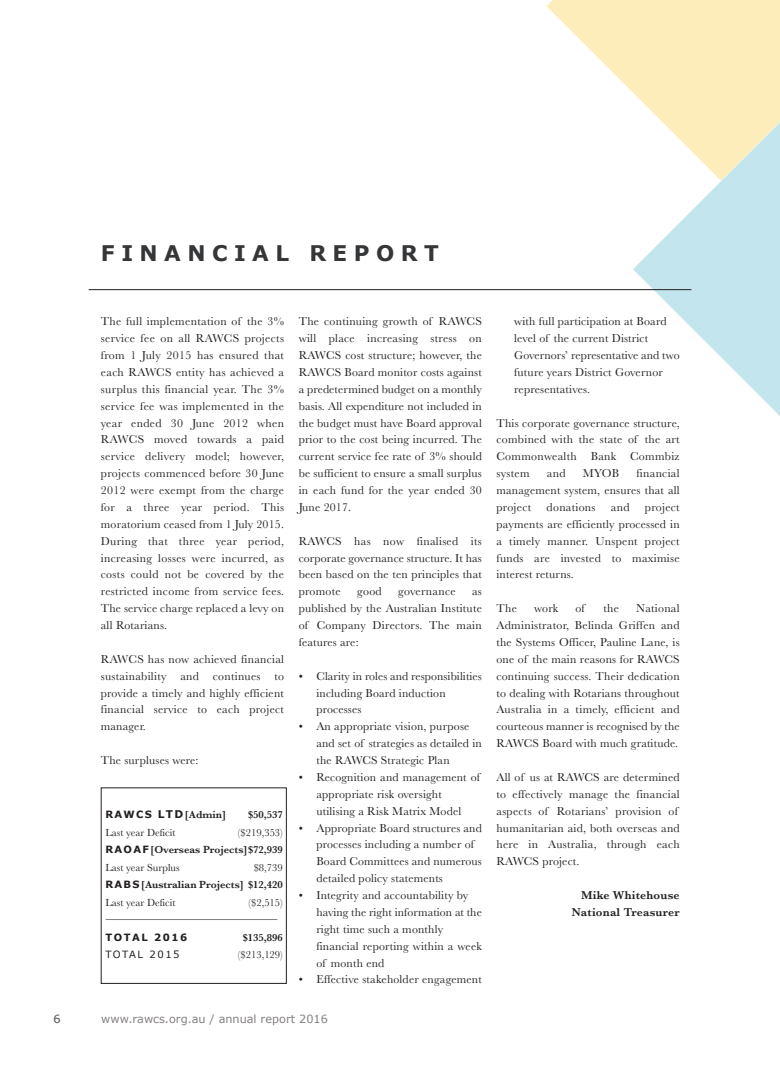
<style>
.page{position:relative;width:780px;height:1088px;background:#fff}
.page>*{position:absolute;margin:0;border:0;box-sizing:border-box;transform-origin:0 0}
.t1{font:700 21.5px "Verdana";letter-spacing:.3em;color:#353638}
.t2{font:11.88px/16.9px "Baskerville";letter-spacing:.015em;color:#231f20;text-align:justify}
.t3{font:600 11.88px/16.9px "Baskerville";letter-spacing:.015em;color:#231f20;text-align:right}
.t4{font:11.25px "Verdana";color:#858081}
.t5{font:11.25px "Verdana";color:#4b484a}
.t6{font:10.62px/17.5px "Baskerville";color:#231f20;text-align:justify}
.t7{font:600 10.62px/17.5px "Baskerville";color:#231f20;text-align:justify}
.t8{font:700 10px "Verdana";letter-spacing:.15em;color:#231f20}
.t9{font:10px "Verdana";letter-spacing:.15em;color:#231f20}
.s1{font-family:"Verdana";font-weight:700;font-size:10px}
.s2{font-family:"Verdana";font-weight:700}
.s3{font-weight:600}
.s4{font-weight:400}
</style>
<div class="page">
<svg style="left:546px;top:0;width:234px;height:94px;fill:#fdedbb"></svg>
<svg style="left:633px;top:94px;width:147px;height:322px"></svg>
<hr style="left:89px;top:289px;width:602px;height:1px;background:#231f20">
<div style="left:101px;top:787px;width:186px;height:197px;border:1px solid #231f20"></div>
<hr style="left:106px;top:919px;width:171px;height:1px;background:#858081">
<h1 class="t1" style="left:101px;top:240px;width:339px">FINANCIAL REPORT</h1>
<p class="t2" style="left:101px;top:313px;width:185px">The full implementation of the 3% service fee on all RAWCS projects from 1 July 2015 has ensured that each RAWCS entity has achieved a surplus this financial year. The 3% service fee was implemented in the year ended 30 June 2012 when RAWCS moved towards a paid service delivery model; however, projects commenced before 30 June 2012 were exempt from the charge for a three year period. This moratorium ceased from 1 July 2015.<br>During that three year period, increasing losses were incurred, as costs could not be covered by the restricted income from service fees.<br>The service charge replaced a levy on all Rotarians.</p>
<p class="t2" style="left:101px;top:650px;width:185px">RAWCS has now achieved financial sustainability and continues to provide a timely and highly efficient financial service to each project manager.</p>
<p class="t2" style="left:101px;top:752px;width:99px">The surpluses were:</p>
<p class="t7" style="left:106px;top:806px;width:122px"><span class="s1">RAWCS</span> <span class="s2">LTD</span>[Admin]</p>
<p class="t7" style="left:248px;top:806px;width:36px">$50,537</p>
<p class="t6" style="left:105px;top:824px;width:71px">Last year Deficit</p>
<p class="t6" style="left:106px;top:824px;width:179px;text-indent:132px">($219,353)<br><span class="s1">RAOAF</span><span class="s3">[Overseas Projects]$72,939<br></span>Last year Surplus</p>
<p class="t7" style="left:105px;top:859px;width:179px;text-indent:148px"><span class="s4">$8,739<br></span><span class="s1">RABS</span>[Australian Projects] $12,420<br><span class="s4">Last year Deficit</span></p>
<p class="t6" style="left:248px;top:894px;width:36px">($2,515)</p>
<p class="t8" style="left:106px;top:931px;width:83px">TOTAL 2016</p>
<p class="t7" style="left:243px;top:929px;width:42px">$135,896</p>
<p class="t9" style="left:106px;top:948px;width:75px">TOTAL 2015</p>
<p class="t6" style="left:238px;top:946px;width:46px">($213,129)</p>
<p class="t2" style="left:298px;top:313px;width:185px">The continuing growth of RAWCS will place increasing stress on RAWCS cost structure; however, the RAWCS Board monitor costs against a predetermined budget on a monthly basis. All expenditure not included in the budget must have Board approval prior to the cost being incurred. The current service fee rate of 3% should be sufficient to ensure a small surplus in each fund for the year ended 30<br>June 2017.</p>
<p class="t2" style="left:298px;top:532px;width:185px">RAWCS has now finalised its corporate governance structure. It has been based on the ten principles that promote</p>
<p class="t2" style="left:357px;top:583px;width:26px">good</p>
<p class="t2" style="left:398px;top:583px;width:59px">governance</p>
<p class="t2" style="left:298px;top:583px;width:185px;text-indent:173px">as published by the Australian Institute of Company Directors. The main features are:</p>
<p class="t2" style="left:316px;top:667px;width:167px;text-align:left;text-indent:-18px">• Clarity in roles and responsibilities including Board induction processes</p>
<p class="t2" style="left:316px;top:718px;width:167px;text-align:left;text-indent:-18px">• An appropriate vision, purpose and set of strategies as detailed in the RAWCS Strategic Plan</p>
<p class="t2" style="left:316px;top:769px;width:165px;text-align:left;text-indent:-18px">• Recognition and management of appropriate risk oversight utilising a Risk Matrix Model</p>
<p class="t2" style="left:316px;top:819px;width:167px;text-align:left;text-indent:-18px">• Appropriate Board structures and processes including a number of<br>Board Committees and numerous detailed policy statements</p>
<p class="t2" style="left:316px;top:887px;width:167px;text-align:left;text-indent:-18px">• Integrity and accountability by having the right information at the right time such a monthly financial reporting within a week of month end</p>
<p class="t2" style="left:298px;top:971px;width:185px">• Effective stakeholder engagement</p>
<p class="t5" style="left:54px;top:1011px;width:9px">6</p>
<p class="t4" style="left:101px;top:1011px;width:228px">www.rawcs.org.au / annual report 2016</p>
<p class="t2" style="left:514px;top:313px;width:167px;text-align:left">with full participation at Board level of the current District<br>Governors’ representative and two future years District Governor representatives.</p>
<p class="t2" style="left:496px;top:414px;width:185px">This corporate governance structure, combined with the state of the art Commonwealth Bank Commbiz system</p>
<p class="t2" style="left:547px;top:465px;width:20px">and</p>
<p class="t2" style="left:583px;top:465px;width:38px">MYOB</p>
<p class="t2" style="left:496px;top:465px;width:185px;text-indent:140px">financial management system, ensures that all project</p>
<p class="t2" style="left:496px;top:498px;width:185px;text-indent:148px">project payments are efficiently processed in a timely manner. Unspent project funds are invested to maximise interest returns.</p>
<p class="t2" style="left:496px;top:600px;width:22px">The</p>
<p class="t2" style="left:534px;top:600px;width:26px">work</p>
<p class="t2" style="left:575px;top:600px;width:11px">of</p>
<p class="t2" style="left:603px;top:600px;width:17px">the</p>
<p class="t2" style="left:546px;top:498px;width:50px">donations</p>
<p class="t2" style="left:611px;top:498px;width:20px">and</p>
<p class="t2" style="left:496px;top:600px;width:185px;text-indent:140px">National Administrator, Belinda Griffen and the Systems Officer, Pauline Lane, is one of the main reasons for RAWCS continuing success. Their dedication to dealing with Rotarians throughout Australia in a timely, efficient and courteous manner is recognised by the RAWCS Board with much gratitude.</p>
<p class="t2" style="left:496px;top:768px;width:185px;text-align:left">All of us at RAWCS are determined to effectively manage the financial aspects of Rotarians’ provision of humanitarian aid, both overseas and here in Australia, through each<br>RAWCS project.</p>
<p class="t3" style="left:571px;top:887px;width:109px">Mike Whitehouse<br>National Treasurer</p>
</div>
